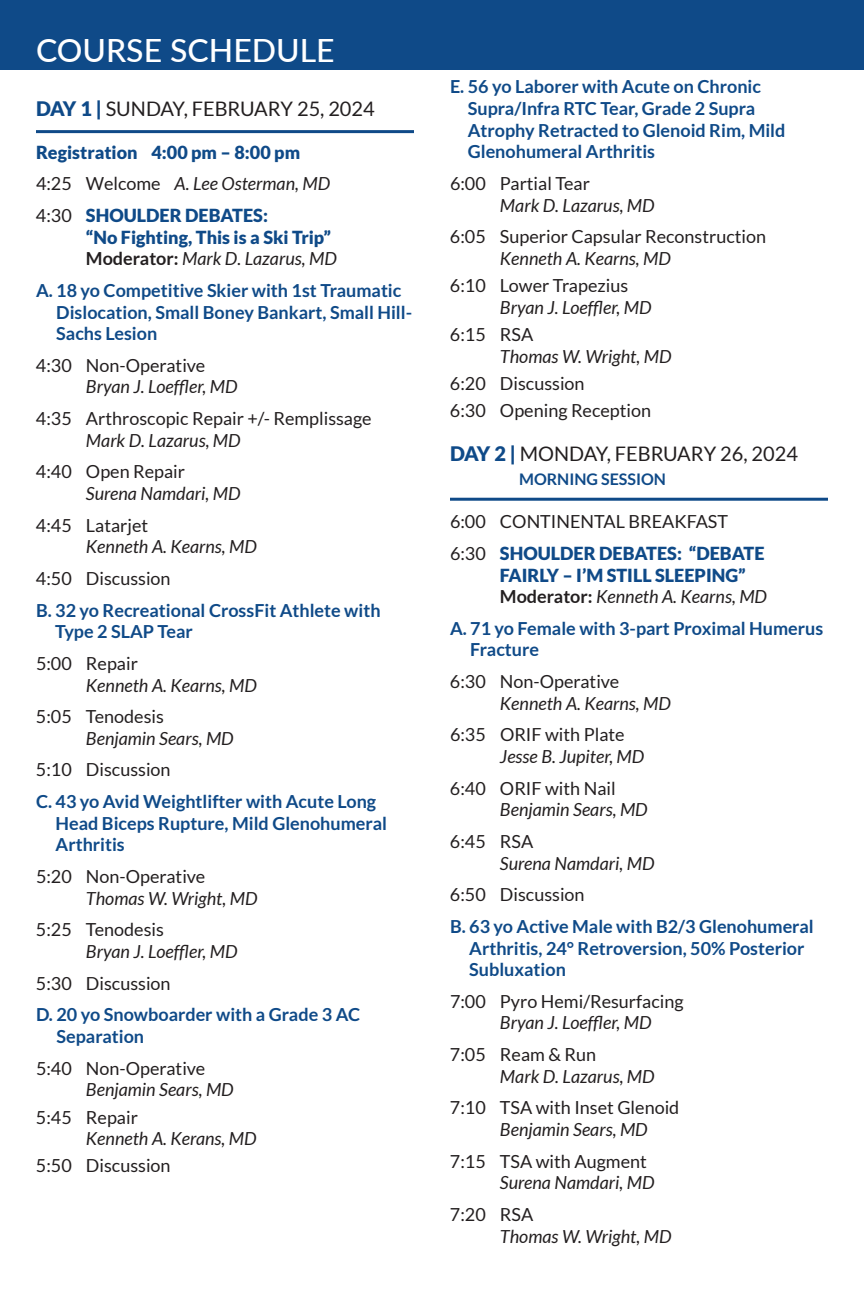
<style>
.page{position:relative;width:864px;height:1296px;background:#fff}
.page>*{position:absolute;margin:0;border:0;box-sizing:border-box;transform-origin:0 0}
.t1{font:500 32px "Lato";color:#fff}
.t2{font:20px "Lato";color:#231f20}
.t3{font:18px/27.4px "Lato";color:#231f20}
.t4{font:700 18px/21.6px "Lato";color:#0f4a88}
.t5{font:italic 18px "Lato";color:#231f20}
.t6{font:900 18px/31.6px "Lato";color:#0f4a88}
.t7{font:700 16px "Lato";color:#0f4a88}
.s1{font-weight:900;color:#0f4a88}
.s2{font-weight:400;color:#231f20}
.s3{font-weight:400;font-style:italic;color:#231f20}
.s4{font-weight:700;color:#231f20}
</style>
<div class="page">
<div style="left:0;top:0;width:864px;height:70px;background:#0f4a88"></div>
<hr style="left:36px;top:130px;width:378px;height:3px;background:#0f4a88">
<hr style="left:450px;top:498px;width:378px;height:3px;background:#0f4a88">
<h1 class="t1" style="left:36px;top:27px;width:300px">COURSE SCHEDULE</h1>
<p class="t2" style="left:36px;top:97px;width:340px"><span class="s1">DAY 1 |</span> SUNDAY, FEBRUARY 25, 2024</p>
<p class="t6" style="left:36px;top:136px;width:296px">Registration 4:00 pm – 8:00 pm<br><span class="s2">4:25 Welcome</span> <span class="s3">A. Lee Osterman, MD<br></span><span class="s2">4:30</span> SHOULDER DEBATES:</p>
<p class="t6" style="left:86px;top:226px;width:252px;line-height:21.6px">“No Fighting, This is a Ski Trip”<br><span class="s4">Moderator:</span> <span class="s3">Mark D. Lazarus, MD</span></p>
<p class="t4" style="left:56px;top:279px;width:357px;text-indent:-20px">A. 18 yo Competitive Skier with 1st Traumatic<br>Dislocation, Small Boney Bankart, Small Hill-<br>Sachs Lesion</p>
<p class="t3" style="left:36px;top:352px;width:171px">4:30 Non-Operative</p>
<p class="t5" style="left:86px;top:377px;width:153px">Bryan J. Loeffler, MD</p>
<p class="t3" style="left:36px;top:405px;width:337px">4:35 Arthroscopic Repair +/- Remplissage</p>
<p class="t5" style="left:86px;top:430px;width:156px">Mark D. Lazarus, MD</p>
<p class="t3" style="left:36px;top:458px;width:151px">4:40 Open Repair</p>
<p class="t5" style="left:86px;top:483px;width:156px">Surena Namdari, MD</p>
<p class="t3" style="left:36px;top:511px;width:114px">4:45 Latarjet</p>
<p class="t5" style="left:86px;top:537px;width:172px">Kenneth A. Kearns, MD</p>
<p class="t3" style="left:36px;top:565px;width:136px">4:50 Discussion</p>
<p class="t4" style="left:55px;top:599px;width:327px;text-indent:-19px">B. 32 yo Recreational CrossFit Athlete with<br>Type 2 SLAP Tear</p>
<p class="t3" style="left:36px;top:650px;width:103px">5:00 Repair</p>
<p class="t5" style="left:86px;top:675px;width:172px">Kenneth A. Kearns, MD</p>
<p class="t3" style="left:36px;top:703px;width:129px">5:05 Tenodesis</p>
<p class="t5" style="left:86px;top:728px;width:149px">Benjamin Sears, MD</p>
<p class="t3" style="left:36px;top:756px;width:136px">5:10 Discussion</p>
<p class="t4" style="left:56px;top:791px;width:333px;text-indent:-20px">C. 43 yo Avid Weightlifter with Acute Long<br>Head Biceps Rupture, Mild Glenohumeral<br>Arthritis</p>
<p class="t3" style="left:36px;top:863px;width:171px">5:20 Non-Operative</p>
<p class="t5" style="left:86px;top:888px;width:173px">Thomas W. Wright, MD</p>
<p class="t3" style="left:36px;top:916px;width:129px">5:25 Tenodesis</p>
<p class="t5" style="left:86px;top:941px;width:153px">Bryan J. Loeffler, MD</p>
<p class="t3" style="left:36px;top:969px;width:136px">5:30 Discussion</p>
<p class="t4" style="left:57px;top:1004px;width:305px;text-indent:-21px">D. 20 yo Snowboarder with a Grade 3 AC<br>Separation</p>
<p class="t3" style="left:36px;top:1054px;width:171px">5:40 Non-Operative</p>
<p class="t5" style="left:86px;top:1080px;width:149px">Benjamin Sears, MD</p>
<p class="t3" style="left:36px;top:1103px;width:103px">5:45 Repair</p>
<p class="t5" style="left:86px;top:1129px;width:172px">Kenneth A. Kerans, MD</p>
<p class="t3" style="left:36px;top:1152px;width:136px">5:50 Discussion</p>
<p class="t4" style="left:468px;top:76px;width:319px;text-indent:-18px">E. 56 yo Laborer with Acute on Chronic Supra/Infra RTC Tear, Grade 2 Supra Atrophy Retracted to Glenoid Rim, Mild Glenohumeral Arthritis</p>
<p class="t3" style="left:450px;top:170px;width:141px">6:00 Partial Tear</p>
<p class="t5" style="left:500px;top:195px;width:156px">Mark D. Lazarus, MD</p>
<p class="t3" style="left:450px;top:223px;width:318px">6:05 Superior Capsular Reconstruction</p>
<p class="t5" style="left:500px;top:248px;width:172px">Kenneth A. Kearns, MD</p>
<p class="t3" style="left:450px;top:272px;width:180px">6:10 Lower Trapezius</p>
<p class="t5" style="left:500px;top:297px;width:153px">Bryan J. Loeffler, MD</p>
<p class="t3" style="left:450px;top:321px;width:85px">6:15 RSA</p>
<p class="t5" style="left:500px;top:346px;width:173px">Thomas W. Wright, MD</p>
<p class="t3" style="left:450px;top:370px;width:203px">6:20 Discussion<br>6:30 Opening Reception</p>
<p class="t2" style="left:450px;top:443px;width:349px"><span class="s1">DAY 2 |</span> MONDAY, FEBRUARY 26, 2024</p>
<p class="t7" style="left:519px;top:470px;width:148px">MORNING SESSION</p>
<p class="t3" style="left:450px;top:506px;width:316px;line-height:31.6px">6:00 CONTINENTAL BREAKFAST<br>6:30 <span class="s1">SHOULDER DEBATES: “DEBATE</span></p>
<p class="t6" style="left:500px;top:564px;width:269px;line-height:21.6px">FAIRLY – I’M STILL SLEEPING”<br><span class="s4">Moderator:</span> <span class="s3">Kenneth A. Kearns, MD</span></p>
<p class="t4" style="left:470px;top:617px;width:355px;text-indent:-20px">A. 71 yo Female with 3-part Proximal Humerus<br>Fracture</p>
<p class="t3" style="left:450px;top:668px;width:171px">6:30 Non-Operative</p>
<p class="t5" style="left:500px;top:693px;width:172px">Kenneth A. Kearns, MD</p>
<p class="t3" style="left:450px;top:721px;width:176px">6:35 ORIF with Plate</p>
<p class="t5" style="left:500px;top:746px;width:146px">Jesse B. Jupiter, MD</p>
<p class="t3" style="left:450px;top:774px;width:167px">6:40 ORIF with Nail</p>
<p class="t5" style="left:500px;top:800px;width:149px">Benjamin Sears, MD</p>
<p class="t3" style="left:450px;top:828px;width:85px">6:45 RSA</p>
<p class="t5" style="left:500px;top:853px;width:156px">Surena Namdari, MD</p>
<p class="t3" style="left:450px;top:881px;width:136px">6:50 Discussion</p>
<p class="t4" style="left:469px;top:915px;width:346px;text-indent:-19px">B. 63 yo Active Male with B2/3 Glenohumeral<br>Arthritis, 24° Retroversion, 50% Posterior<br>Subluxation</p>
<p class="t3" style="left:450px;top:988px;width:235px">7:00 Pyro Hemi/Resurfacing</p>
<p class="t5" style="left:500px;top:1013px;width:153px">Bryan J. Loeffler, MD</p>
<p class="t3" style="left:450px;top:1041px;width:148px">7:05 Ream &amp; Run</p>
<p class="t5" style="left:500px;top:1066px;width:156px">Mark D. Lazarus, MD</p>
<p class="t3" style="left:450px;top:1094px;width:231px">7:10 TSA with Inset Glenoid</p>
<p class="t5" style="left:500px;top:1119px;width:149px">Benjamin Sears, MD</p>
<p class="t3" style="left:450px;top:1147px;width:198px">7:15 TSA with Augment</p>
<p class="t5" style="left:500px;top:1173px;width:156px">Surena Namdari, MD</p>
<p class="t3" style="left:450px;top:1201px;width:85px">7:20 RSA</p>
<p class="t5" style="left:500px;top:1226px;width:173px">Thomas W. Wright, MD</p>
</div>
